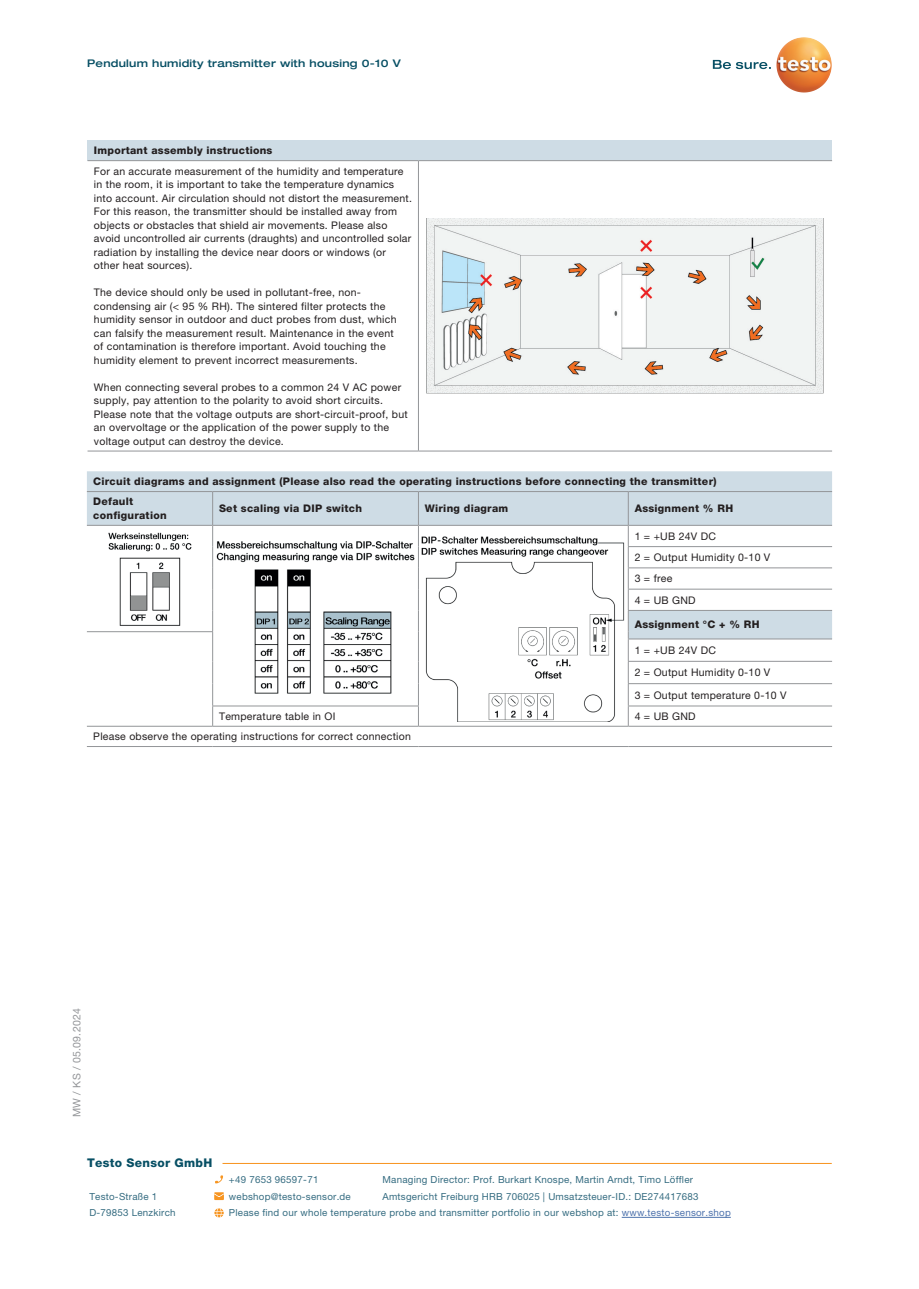
<style>
.page{position:relative;width:919px;height:1289px;background:#fff}
.page>*{position:absolute;margin:0;border:0;box-sizing:border-box;transform-origin:0 0}
.t1{font:800 12px "Helvetica Neue LTW1 G";letter-spacing:.025em;color:#074f64}
.t2{font:10.5px/13.5px "Helvetica Neue LTW1 G";letter-spacing:.025em;color:#231f20}
.t3{font:800 10.5px/20.2px "Helvetica Neue LTW1 G";letter-spacing:.025em;color:#231f20}
.t4{font:500 expanded 10.5px "Helvetica Neue LT Com";letter-spacing:.025em;color:#074f64}
.t5{font:10.5px "Helvetica Neue LTW1 G";letter-spacing:.025em;color:#939598}
.t6{font:9.75px "Helvetica Neue LTW1 G";letter-spacing:.025em;color:#356c81}
.s1{color:#4d72ac}
</style>
<div class="page">
<div style="left:87px;top:140px;width:745px;height:21px;background:#cedce5"></div>
<svg style="left:88px;top:161px;width:744px;height:233px"></svg>
<hr style="left:87px;top:160px;width:331px;height:1px;background:#939598">
<hr style="left:418px;top:160px;width:414px;height:1px;background:#939598">
<hr style="left:418px;top:161px;width:1px;height:289px;background:#939598">
<hr style="left:87px;top:450px;width:331px;height:1px;background:#939598">
<hr style="left:418px;top:450px;width:414px;height:1px;background:#939598">
<img style="left:427px;top:218px;width:396px;height:175px">
<div style="left:87px;top:471px;width:745px;height:54px;background:#cedce5"></div>
<svg style="left:87px;top:546px;width:745px;height:180px"></svg>
<hr style="left:628px;top:525px;width:204px;height:1px;background:#939598">
<hr style="left:628px;top:546px;width:204px;height:1px;background:#939598">
<hr style="left:628px;top:567px;width:204px;height:1px;background:#939598">
<hr style="left:628px;top:588px;width:204px;height:1px;background:#939598">
<hr style="left:628px;top:661px;width:204px;height:1px;background:#939598">
<hr style="left:628px;top:683px;width:204px;height:1px;background:#939598">
<hr style="left:212px;top:492px;width:1px;height:33px;background:#939598">
<hr style="left:418px;top:492px;width:1px;height:33px;background:#939598">
<hr style="left:628px;top:492px;width:1px;height:33px;background:#939598">
<hr style="left:87px;top:491px;width:126px;height:1px;background:#939598">
<hr style="left:213px;top:491px;width:205px;height:1px;background:#939598">
<hr style="left:418px;top:491px;width:210px;height:1px;background:#939598">
<hr style="left:628px;top:491px;width:204px;height:1px;background:#939598">
<hr style="left:213px;top:525px;width:205px;height:1px;background:#939598">
<hr style="left:212px;top:705px;width:207px;height:1px;background:#939598">
<hr style="left:628px;top:705px;width:204px;height:1px;background:#939598">
<hr style="left:87px;top:726px;width:126px;height:1px;background:#939598">
<hr style="left:213px;top:726px;width:205px;height:1px;background:#939598">
<hr style="left:418px;top:726px;width:210px;height:1px;background:#939598">
<hr style="left:628px;top:726px;width:204px;height:1px;background:#939598">
<hr style="left:87px;top:746px;width:126px;height:1px;background:#939598">
<hr style="left:213px;top:746px;width:205px;height:1px;background:#939598">
<hr style="left:418px;top:746px;width:210px;height:1px;background:#939598">
<hr style="left:628px;top:746px;width:204px;height:1px;background:#939598">
<hr style="left:87px;top:525px;width:126px;height:1px;background:#939598">
<hr style="left:87px;top:631px;width:126px;height:1px;background:#939598">
<svg style="left:212px;top:525px;width:1px;height:201px"></svg>
<hr style="left:418px;top:525px;width:210px;height:1px;background:#939598">
<svg style="left:418px;top:525px;width:1px;height:201px"></svg>
<hr style="left:628px;top:610px;width:204px;height:1px;background:#939598">
<svg style="left:628px;top:525px;width:1px;height:201px"></svg>
<hr style="left:628px;top:638px;width:204px;height:1px;background:#939598">
<img style="left:97px;top:532px;width:105px;height:97px">
<img style="left:215px;top:541px;width:201px;height:157px">
<img style="left:420px;top:536px;width:206px;height:185px">
<svg style="left:790px;top:37px;width:13px;height:4px"></svg>
<svg style="left:712px;top:60px;width:58px;height:9px"></svg>
<svg style="left:215px;top:1175px;width:8px;height:8px"></svg>
<svg style="left:214px;top:1192px;width:10px;height:7px"></svg>
<svg style="left:214px;top:1208px;width:10px;height:9px"></svg>
<hr style="left:621px;top:1216px;width:109px;height:1px;background:#4d72ac">
<hr style="left:222px;top:1162px;width:609px;height:1px;background:#f7931d">
<p class="t4" style="left:87px;top:57px;width:315px">Pendulum humidity transmitter with housing 0-10 V</p>
<p class="t3" style="left:94px;top:140px;width:180px">Important assembly instructions</p>
<p class="t2" style="left:94px;top:164px;width:319px">For an accurate measurement of the humidity and temperature in the room, it is important to take the temperature dynamics into account. Air circulation should not distort the measurement.<br>For this reason, the transmitter should be installed away from objects or obstacles that shield air movements. Please also avoid uncontrolled air currents (draughts) and uncontrolled solar radiation by installing the device near doors or windows (or other heat sources).</p>
<p class="t2" style="left:94px;top:285px;width:304px">The device should only be used in pollutant-free, non&shy;condensing air (&lt; 95 % RH). The sintered filter protects the humidity sensor in outdoor and duct probes from dust, which can falsify the measurement result. Maintenance in the event of contamination is therefore important. Avoid touching the humidity element to prevent incorrect measurements.</p>
<p class="t2" style="left:94px;top:380px;width:315px">When connecting several probes to a common 24 V AC power supply, pay attention to the polarity to avoid short circuits.<br>Please note that the voltage outputs are short-circuit-proof, but an overvoltage or the application of the power supply to the voltage output can destroy the device.</p>
<p class="t3" style="left:93px;top:471px;width:624px">Circuit diagrams and assignment (Please also read the operating instructions before connecting the transmitter)<br>Default</p>
<p class="t3" style="left:93px;top:505px;width:75px">configuration</p>
<p class="t3" style="left:219px;top:498px;width:144px">Set scaling via DIP switch</p>
<p class="t3" style="left:425px;top:498px;width:85px">Wiring diagram</p>
<p class="t3" style="left:634px;top:498px;width:100px">Assignment % RH</p>
<p class="t2" style="left:634px;top:525px;width:137px;line-height:21.3px">1 = +UB 24V DC<br>2 = Output Humidity 0-10 V<br>3 = free<br>4 = UB GND</p>
<p class="t3" style="left:634px;top:614px;width:126px">Assignment °C + % RH</p>
<p class="t2" style="left:634px;top:639px;width:153px;line-height:22.4px">1 = +UB 24V DC<br>2 = Output Humidity 0-10 V<br>3 = Output temperature 0-10 V</p>
<p class="t2" style="left:219px;top:709px;width:118px">Temperature table in OI</p>
<p class="t2" style="left:634px;top:709px;width:62px">4 = UB GND</p>
<p class="t2" style="left:93px;top:729px;width:319px">Please observe the operating instructions for correct connection</p>
<p class="t5" style="left:70px;top:1117px;width:110px;rotate:-90deg">MW / KS / 05.09.2024</p>
<p class="t1" style="left:87px;top:1155px;width:127px">Testo Sensor GmbH</p>
<p class="t6" style="left:229px;top:1173px;width:91px">+49 7653 96597-71</p>
<p class="t6" style="left:382px;top:1173px;width:312px">Managing Director: Prof. Burkart Knospe, Martin Arndt, Timo Löffler</p>
<p class="t6" style="left:89px;top:1190px;width:69px">Testo-Straße 1</p>
<p class="t6" style="left:229px;top:1190px;width:123px">webshop@testo-sensor.de</p>
<p class="t6" style="left:382px;top:1190px;width:317px">Amtsgericht Freiburg HRB 706025 | Umsatzsteuer-ID.: DE274417683</p>
<p class="t6" style="left:89px;top:1206px;width:88px">D-79853 Lenzkirch</p>
<p class="t6" style="left:229px;top:1206px;width:503px">Please find our whole temperature probe and transmitter portfolio in our webshop at: <span class="s1">www.testo-sensor.shop</span></p>
</div>
